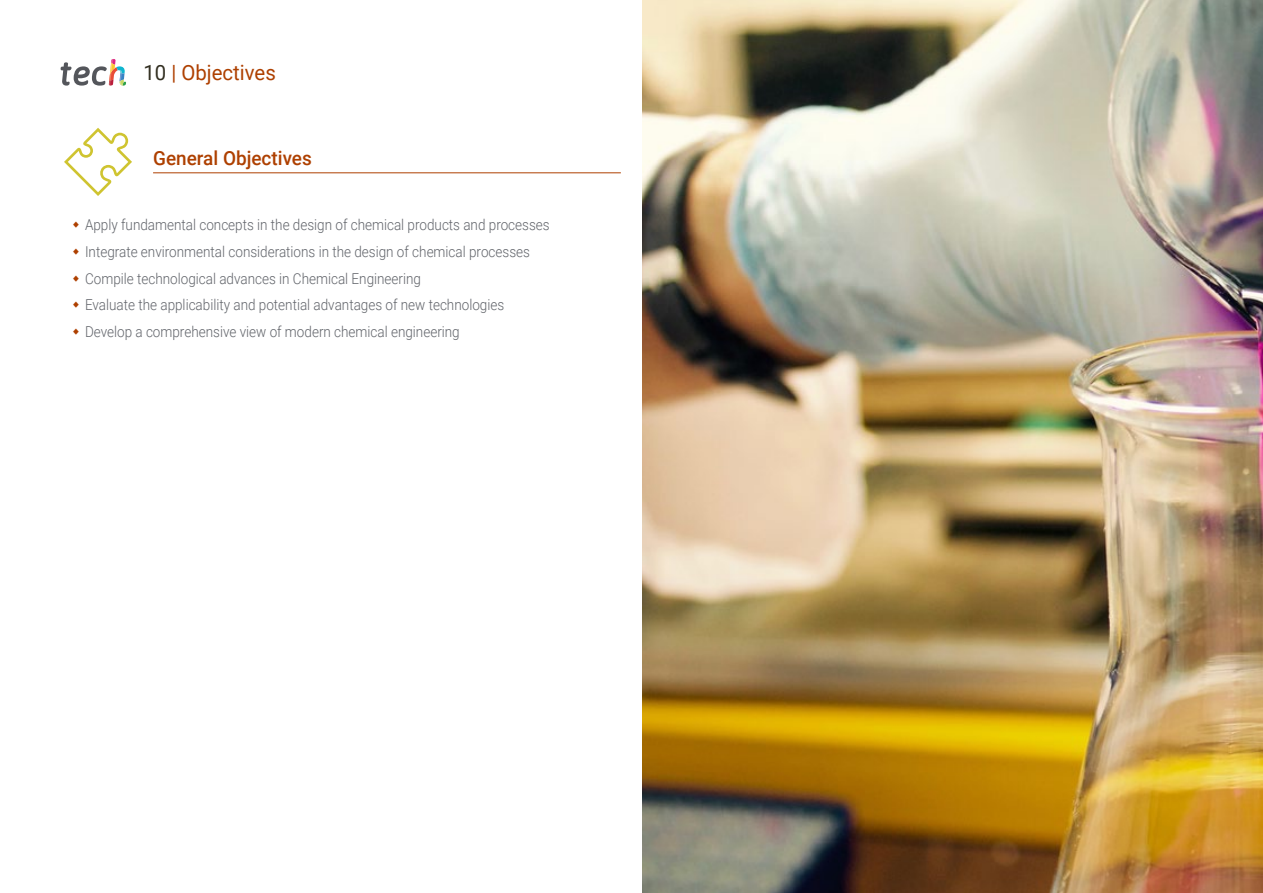
<style>
.page{position:relative;width:1263px;height:893px;background:#fff}
.page>*{position:absolute;margin:0;border:0;box-sizing:border-box;transform-origin:0 0}
.t1{font:21px "Roboto";color:#ae4000}
.t2{font:500 19.5px "Roboto";color:#ae4000}
.t3{font:300 15px/26.7px "Roboto";color:#61646a;scale:.9 1}
.s1{color:#312e20}
</style>
<div class="page">
<hr style="left:153px;top:172px;width:468px;height:1px;background:#ae4000">
<svg style="left:64px;top:128px;width:68px;height:68px"></svg>
<img style="left:642px;top:0;width:621px;height:893px">
<svg style="left:61px;top:59px;width:65px;height:27px"></svg>
<h1 class="t1" style="left:144px;top:57px;width:134px"><span class="s1">10</span> | Objectives</h1>
<h2 class="t2" style="left:153px;top:144px;width:160px">General Objectives</h2>
<p class="t3" style="left:85px;top:211px;width:518px">Apply fundamental concepts in the design of chemical products and processes Integrate environmental considerations in the design of chemical processes Compile technological advances in Chemical Engineering<br>Evaluate the applicability and potential advantages of new technologies Develop a comprehensive view of modern chemical engineering</p>
</div>
